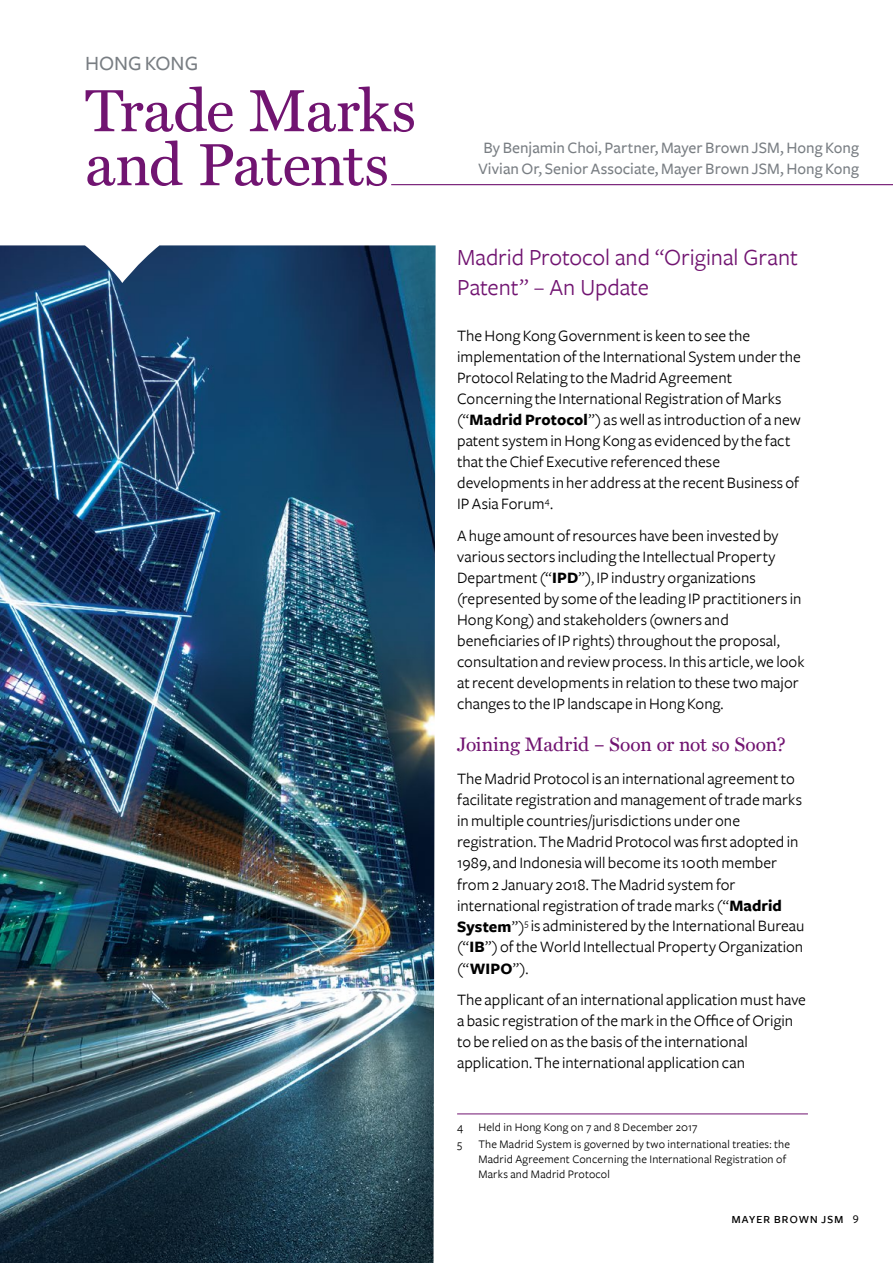
<style>
.page{position:relative;width:893px;height:1263px;background:#fff}
.page>*{position:absolute;margin:0;border:0;box-sizing:border-box;transform-origin:0 0}
.t1{font:60px/54px "Miller Text";letter-spacing:-.02em;color:#711471}
.t2{font:24px/30px "Freight Sans";color:#711471}
.t3{font:500 21px "Freight Sans";color:#797e83}
.t4{font:19.5px "Miller Text";letter-spacing:-.005em;color:#711471}
.t5{font:16.5px/21px "Freight Sans";color:#000}
.t6{font:500 16.5px/21px "Freight Sans";color:#797e83}
.t7{font:15px "Freight Sans Medium SC";letter-spacing:.035em;color:#000}
.t8{font:12px/15px "Freight Sans";letter-spacing:.015em;color:#000}
.s1{font-weight:700}
.s2{font-size:12px}
</style>
<div class="page">
<hr style="left:391px;top:184px;width:502px;height:1px;background:#711471">
<img style="left:0;top:245px;width:436px;height:1018px">
<hr style="left:457px;top:1113px;width:351px;height:1px;background:#711471">
<p class="t3" style="left:85px;top:51px;width:115px">HONG KONG</p>
<h1 class="t1" style="left:85px;top:83px;width:333px">Trade Marks and Patents</h1>
<p class="t6" style="left:478px;top:137px;width:382px">By Benjamin Choi, Partner, Mayer Brown JSM, Hong Kong<br>Vivian Or, Senior Associate, Mayer Brown JSM, Hong Kong</p>
<h2 class="t2" style="left:457px;top:242px;width:342px">Madrid Protocol and “Original Grant<br>Patent” – An Update</h2>
<p class="t5" style="left:457px;top:326px;width:345px">The Hong Kong Government is keen to see the implementation of the International System under the Protocol Relating to the Madrid Agreement Concerning the International Registration of Marks (“<span class="s1">Madrid Protocol</span>”) as well as introduction of a new patent system in Hong Kong as evidenced by the fact that the Chief Executive referenced these developments in her address at the recent Business of IP Asia Forum<sup>4</sup>.</p>
<p class="t5" style="left:457px;top:525px;width:349px">A huge amount of resources have been invested by various sectors including the Intellectual Property Department (“<span class="s1">IPD</span>”), IP industry organizations (represented by some of the leading IP practitioners in Hong Kong) and stakeholders (owners and beneficiaries of IP rights) throughout the proposal, consultation and review process. In this article, we look at recent developments in relation to these two major changes to the IP landscape in Hong Kong.</p>
<p class="t4" style="left:457px;top:732px;width:330px">Joining Madrid – Soon or not so Soon?</p>
<p class="t5" style="left:457px;top:769px;width:349px">The Madrid Protocol is an international agreement to facilitate registration and management of trade marks in multiple countries/jurisdictions under one registration. The Madrid Protocol was first adopted in 1989, and Indonesia will become its 100th member from 2 January 2018. The Madrid system for international registration of trade marks (“<span class="s1">Madrid System</span>”)<sup>5</sup> is administered by the International Bureau (“<span class="s1">IB</span>”) of the World Intellectual Property Organization (“<span class="s1">WIPO</span>”).</p>
<p class="t5" style="left:457px;top:989px;width:350px">The applicant of an international application must have a basic registration of the mark in the Office of Origin to be relied on as the basis of the international application. The international application can</p>
<p class="t8" style="left:457px;top:1120px;width:8px">4</p>
<p class="t8" style="left:478px;top:1120px;width:220px">Held in Hong Kong on 7 and 8 December 2017</p>
<p class="t8" style="left:457px;top:1137px;width:7px">5</p>
<p class="t8" style="left:478px;top:1137px;width:313px">The Madrid System is governed by two international treaties: the<br>Madrid Agreement Concerning the International Registration of<br>Marks and Madrid Protocol</p>
<p class="t7" style="left:731px;top:1210px;width:129px">mayer brown jsm <span class="s2">9</span></p>
</div>
